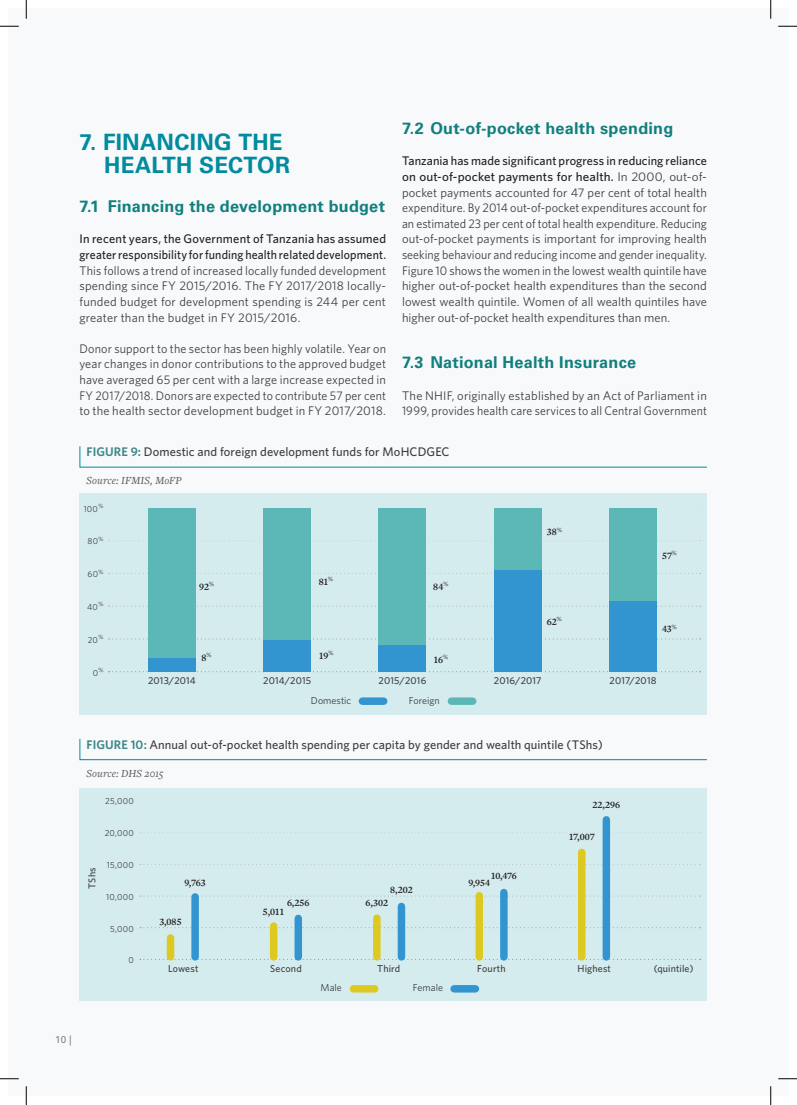
<style>
.page{position:relative;width:797px;height:1105px;background:#fff}
.page>*{position:absolute;margin:0;border:0;box-sizing:border-box;transform-origin:0 0}
.t1{font:700 22.5px/23.8px "Univers LT Std";letter-spacing:.01em;color:#008b9e}
.t2{font:700 16.25px "Univers LT Std";letter-spacing:.015em;color:#127f7f}
.t3{font:12.5px/15.6px "Whitney HTF";letter-spacing:.01em;color:#3e3e3f;text-align:justify;scale:1.04 1}
.t4{font:12.5px/15.6px "Whitney HTF";letter-spacing:.01em;color:#3e3e3f;text-align:justify}
.t5{font:500 12.5px "Whitney HTF";letter-spacing:.005em;color:#3e3e3f}
.t6{font:500 12.5px/15.6px "Whitney HTF";letter-spacing:.015em;color:#231f20}
.t7{font:italic 11.25px "Freight Text Pro";letter-spacing:.005em;color:#57585a}
.t8{font:500 10px "Whitney HTF";letter-spacing:.015em;color:#3e3e3f}
.t9{font:700 10px "Freight Text Pro";letter-spacing:-.01em;color:#231f20}
.t10{font:10px "Whitney HTF";letter-spacing:.005em;color:#353b40}
.t11{font:10px "Univers LT Std";color:#808285}
.t12{font:700 9.88px "Freight Text Pro";letter-spacing:-.005em;color:#231f20}
.t13{font:8.75px "Whitney HTF";letter-spacing:.03em;color:#3e3e3f}
.s1{font-weight:500;color:#231f20}
.s2{font-weight:600;color:#3d8788}
</style>
<div class="page">
<div style="left:9px;top:9px;width:779px;height:1087px;background:#f7f9fa"></div>
<svg style="left:79px;top:446px;width:628px;height:22px"></svg>
<svg style="left:79px;top:738px;width:628px;height:23px"></svg>
<div style="left:79px;top:493px;width:628px;height:222px;background:#d5ecef"></div>
<svg style="left:109px;top:540px;width:591px;height:1px"></svg>
<svg style="left:109px;top:573px;width:591px;height:1px"></svg>
<svg style="left:109px;top:606px;width:591px;height:1px"></svg>
<svg style="left:109px;top:638px;width:591px;height:1px"></svg>
<svg style="left:109px;top:671px;width:591px;height:1px"></svg>
<div style="left:362px;top:697px;width:22px;height:8px;background:#3295cf"></div>
<div style="left:148px;top:508px;width:48px;height:164px;background:#5bb8b7"></div>
<div style="left:148px;top:659px;width:48px;height:13px;background:#3295cf"></div>
<div style="left:263px;top:508px;width:48px;height:164px;background:#5bb8b7"></div>
<div style="left:263px;top:641px;width:48px;height:31px;background:#3295cf"></div>
<div style="left:379px;top:508px;width:47px;height:164px;background:#5bb8b7"></div>
<div style="left:379px;top:645px;width:47px;height:27px;background:#3295cf"></div>
<div style="left:494px;top:508px;width:47px;height:164px;background:#5bb8b7"></div>
<div style="left:494px;top:570px;width:47px;height:102px;background:#3295cf"></div>
<div style="left:609px;top:508px;width:47px;height:164px;background:#5bb8b7"></div>
<div style="left:609px;top:601px;width:47px;height:71px;background:#3295cf"></div>
<div style="left:451px;top:697px;width:22px;height:8px;background:#5bb8b7"></div>
<div style="left:79px;top:788px;width:628px;height:213px;background:#d5ecef"></div>
<svg style="left:140px;top:832px;width:560px;height:1px"></svg>
<svg style="left:140px;top:864px;width:560px;height:1px"></svg>
<svg style="left:140px;top:895px;width:560px;height:1px"></svg>
<svg style="left:140px;top:927px;width:560px;height:1px"></svg>
<svg style="left:140px;top:959px;width:560px;height:1px"></svg>
<div style="left:167px;top:938px;width:7px;height:19px;background:#ddc922"></div>
<div style="left:191px;top:897px;width:8px;height:60px;background:#3295cf"></div>
<div style="left:270px;top:926px;width:7px;height:31px;background:#ddc922"></div>
<div style="left:294px;top:918px;width:8px;height:39px;background:#3295cf"></div>
<div style="left:373px;top:918px;width:7px;height:39px;background:#ddc922"></div>
<div style="left:397px;top:906px;width:8px;height:51px;background:#3295cf"></div>
<div style="left:475px;top:896px;width:8px;height:61px;background:#ddc922"></div>
<div style="left:500px;top:892px;width:7px;height:65px;background:#3295cf"></div>
<div style="left:578px;top:852px;width:7px;height:105px;background:#ddc922"></div>
<div style="left:602px;top:820px;width:8px;height:137px;background:#3295cf"></div>
<div style="left:353px;top:985px;width:22px;height:7px;background:#ddc922"></div>
<div style="left:454px;top:985px;width:21px;height:7px;background:#3295cf"></div>
<svg style="left:0;top:25px;width:19px;height:2px"></svg>
<svg style="left:778px;top:25px;width:19px;height:2px"></svg>
<svg style="left:0;top:1078px;width:19px;height:1px"></svg>
<svg style="left:778px;top:1078px;width:19px;height:1px"></svg>
<svg style="left:25px;top:0;width:2px;height:19px"></svg>
<svg style="left:25px;top:1086px;width:2px;height:19px"></svg>
<svg style="left:770px;top:0;width:1px;height:19px"></svg>
<svg style="left:770px;top:1086px;width:1px;height:19px"></svg>
<h2 class="t2" style="left:402px;top:119px;width:273px">7.2 Out-of-pocket health spending</h2>
<p class="t3" style="left:402px;top:153px;width:295px"><span class="s1">Tanzania has made significant progress in reducing reliance on out-of-pocket payments for health.</span> In 2000, out-of&shy;pocket payments accounted for 47 per cent of total health expenditure. By 2014 out-of-pocket expenditures account for an estimated 23 per cent of total health expenditure. Reducing out-of-pocket payments is important for improving health seeking behaviour and reducing income and gender inequality.<br>Figure 10 shows the women in the lowest wealth quintile have higher out-of-pocket health expenditures than the second lowest wealth quintile. Women of all wealth quintiles have higher out-of-pocket health expenditures than men.</p>
<h2 class="t2" style="left:402px;top:353px;width:236px">7.3 National Health Insurance</h2>
<p class="t4" style="left:402px;top:387px;width:306px">The NHIF, originally established by an Act of Parliament in<br>1999, provides health care services to all Central Government</p>
<p class="t5" style="left:86px;top:444px;width:364px"><span class="s2">FIGURE 9:</span> Domestic and foreign development funds for MoHCDGEC</p>
<p class="t7" style="left:86px;top:473px;width:97px">Source: IFMIS, MoFP</p>
<h1 class="t1" style="left:104px;top:130px;width:187px;text-indent:-25px">7. FINANCING THE<br>HEALTH SECTOR</h1>
<h2 class="t2" style="left:79px;top:197px;width:307px">7.1 Financing the development budget</h2>
<p class="t6" style="left:79px;top:231px;width:308px">In recent years, the Government of Tanzania has assumed greater responsibility for funding health related development.</p>
<p class="t4" style="left:79px;top:262px;width:308px">This follows a trend of increased locally funded development spending since FY 2015/2016. The FY 2017/2018 locally&shy;funded budget for development spending is 244 per cent greater than the budget in FY 2015/2016.</p>
<p class="t4" style="left:79px;top:340px;width:308px">Donor support to the sector has been highly volatile. Year on year changes in donor contributions to the approved budget have averaged 65 per cent with a large increase expected in FY 2017/2018. Donors are expected to contribute 57 per cent to the health sector development budget in FY 2017/2018.</p>
<p class="t13" style="left:84px;top:503px;width:21px">100<sup>%</sup></p>
<p class="t13" style="left:87px;top:536px;width:17px">80<sup>%</sup></p>
<p class="t13" style="left:87px;top:569px;width:17px">60<sup>%</sup></p>
<p class="t13" style="left:87px;top:602px;width:18px">40<sup>%</sup></p>
<p class="t13" style="left:88px;top:635px;width:17px">20<sup>%</sup></p>
<p class="t13" style="left:93px;top:668px;width:12px">0<sup>%</sup></p>
<p class="t9" style="left:199px;top:580px;width:16px">92<sup>%</sup></p>
<p class="t9" style="left:201px;top:651px;width:11px">8<sup>%</sup></p>
<p class="t9" style="left:319px;top:575px;width:16px">81<sup>%</sup></p>
<p class="t9" style="left:319px;top:649px;width:16px">19<sup>%</sup></p>
<p class="t9" style="left:433px;top:580px;width:17px">84<sup>%</sup></p>
<p class="t9" style="left:433px;top:653px;width:16px">16<sup>%</sup></p>
<p class="t9" style="left:547px;top:526px;width:16px">38<sup>%</sup></p>
<p class="t9" style="left:547px;top:615px;width:16px">62<sup>%</sup></p>
<p class="t9" style="left:662px;top:549px;width:16px">57<sup>%</sup></p>
<p class="t9" style="left:662px;top:622px;width:16px">43<sup>%</sup></p>
<p class="t8" style="left:148px;top:675px;width:49px">2013/2014</p>
<p class="t8" style="left:263px;top:675px;width:49px">2014/2015</p>
<p class="t8" style="left:378px;top:675px;width:49px">2015/2016</p>
<p class="t8" style="left:494px;top:675px;width:49px">2016/2017</p>
<p class="t8" style="left:609px;top:675px;width:48px">2017/2018</p>
<p class="t10" style="left:409px;top:694px;width:32px">Foreign</p>
<p class="t10" style="left:311px;top:694px;width:42px">Domestic</p>
<p class="t5" style="left:86px;top:737px;width:518px"><span class="s2">FIGURE 10:</span> Annual out-of-pocket health spending per capita by gender and wealth quintile (TShs)</p>
<p class="t7" style="left:86px;top:765px;width:79px">Source: DHS 2015</p>
<p class="t8" style="left:86px;top:889px;width:23px;rotate:-90deg">TShs</p>
<p class="t13" style="left:105px;top:796px;width:30px">25,000</p>
<p class="t13" style="left:105px;top:828px;width:31px">20,000</p>
<p class="t13" style="left:107px;top:860px;width:29px">15,000</p>
<p class="t13" style="left:106px;top:891px;width:29px">10,000</p>
<p class="t13" style="left:110px;top:923px;width:25px">5,000</p>
<p class="t13" style="left:128px;top:955px;width:7px">0</p>
<p class="t12" style="left:592px;top:798px;width:29px">22,296</p>
<p class="t9" style="left:184px;top:876px;width:23px">9,763</p>
<p class="t9" style="left:159px;top:915px;width:24px">3,085</p>
<p class="t12" style="left:390px;top:884px;width:24px">8,202</p>
<p class="t9" style="left:287px;top:896px;width:24px">6,256</p>
<p class="t12" style="left:365px;top:897px;width:24px">6,302</p>
<p class="t9" style="left:263px;top:905px;width:23px">5,011</p>
<p class="t12" style="left:491px;top:869px;width:27px">10,476</p>
<p class="t12" style="left:468px;top:876px;width:23px">9,954</p>
<p class="t12" style="left:568px;top:830px;width:27px">17,007</p>
<p class="t8" style="left:168px;top:962px;width:32px">Lowest</p>
<p class="t8" style="left:270px;top:962px;width:33px">Second</p>
<p class="t8" style="left:377px;top:962px;width:25px">Third</p>
<p class="t8" style="left:477px;top:962px;width:30px">Fourth</p>
<p class="t8" style="left:577px;top:962px;width:35px">Highest</p>
<p class="t8" style="left:653px;top:962px;width:41px">(quintile)</p>
<p class="t10" style="left:320px;top:982px;width:23px">Male</p>
<p class="t10" style="left:413px;top:982px;width:32px">Female</p>
<p class="t11" style="left:55px;top:1034px;width:18px">10 |</p>
</div>
